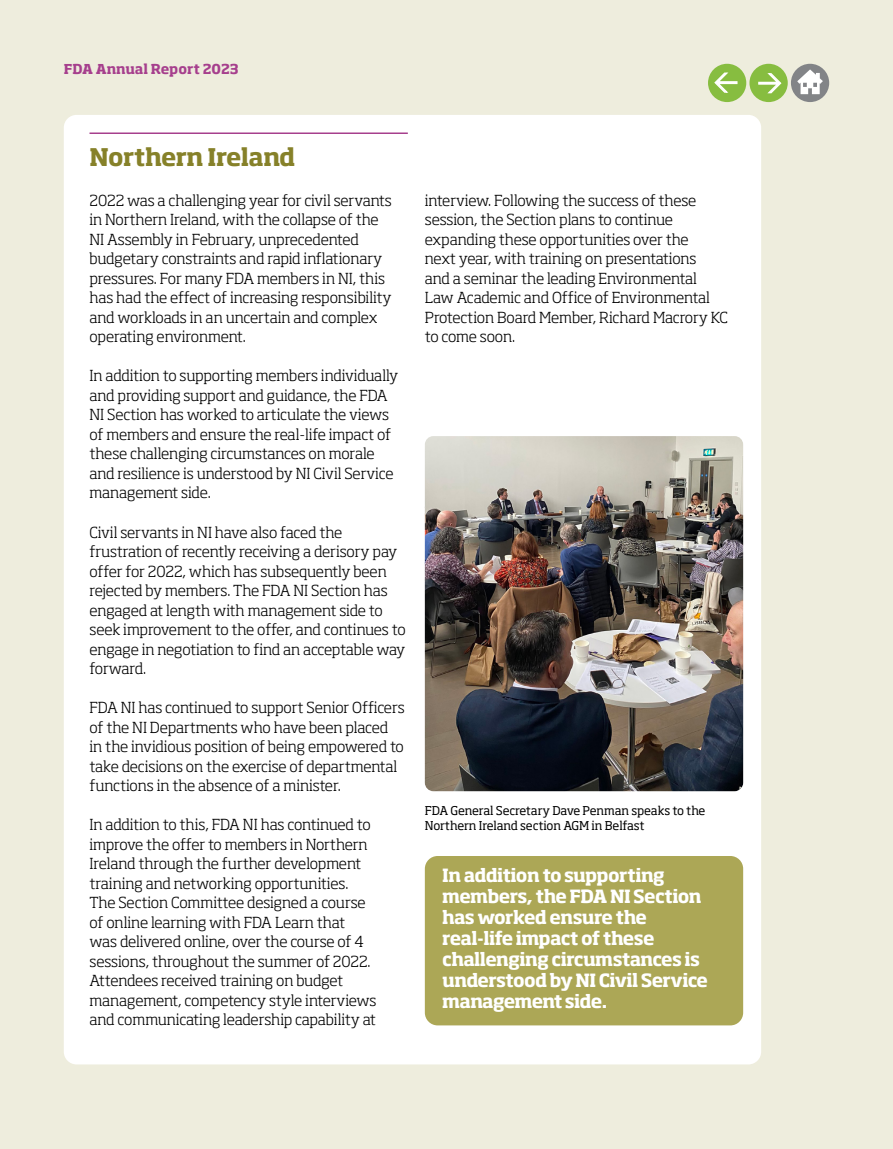
<style>
.page{position:relative;width:893px;height:1149px;background:#fff}
.page>*{position:absolute;margin:0;border:0;box-sizing:border-box;transform-origin:0 0}
.header_23{font:700 24px "Soho Std";letter-spacing:-.02em;color:#868129}
.t1{font:700 18px/21px "Soho Std";letter-spacing:-.035em;color:#fff}
.t2{font:300 15px/19.5px "Soho Std";letter-spacing:-.01em;color:#000}
.t3{font:700 13.5px "Soho Std";color:#a63f8d}
.t4{font:12px/15px "Soho Std";letter-spacing:-.01em;color:#000}
</style>
<div class="page">
<div style="left:0;top:0;width:893px;height:1148px;background:#eeeddd"></div>
<div style="left:64px;top:115px;width:697px;height:949px;background:#fff;border-radius:13px"></div>
<img style="left:425px;top:436px;width:318px;height:355px">
<div style="left:425px;top:855px;width:318px;height:170px;background:#aca756;border-radius:13px"></div>
<hr style="left:90px;top:132px;width:318px;height:2px;background:#a63f8d">
<div style="left:749px;top:64px;width:39px;height:38px;background:#87bd40;border-radius:50%"></div>
<svg style="left:758px;top:73px;width:24px;height:21px"></svg>
<div style="left:708px;top:64px;width:38px;height:38px;background:#87bd40;border-radius:50%"></div>
<svg style="left:714px;top:72px;width:24px;height:21px"></svg>
<div style="left:791px;top:64px;width:38px;height:38px;background:#828487;border-radius:50%"></div>
<svg style="left:797px;top:69px;width:26px;height:25px"></svg>
<p class="t3" style="left:64px;top:61px;width:176px">FDA Annual Report 2023</p>
<p class="header_23" style="left:90px;top:141px;width:207px">Northern Ireland</p>
<p class="t2" style="left:90px;top:190px;width:304px">2022 was a challenging year for civil servants in Northern Ireland, with the collapse of the NI Assembly in February, unprecedented budgetary constraints and rapid inflationary pressures. For many FDA members in NI, this has had the effect of increasing responsibility and workloads in an uncertain and complex operating environment.</p>
<p class="t2" style="left:90px;top:366px;width:310px">In addition to supporting members individually and providing support and guidance, the FDA NI Section has worked to articulate the views of members and ensure the real-life impact of these challenging circumstances on morale and resilience is understood by NI Civil Service management side.</p>
<p class="t2" style="left:90px;top:522px;width:318px">Civil servants in NI have also faced the frustration of recently receiving a derisory pay offer for 2022, which has subsequently been rejected by members. The FDA NI Section has engaged at length with management side to seek improvement to the offer, and continues to engage in negotiation to find an acceptable way forward.</p>
<p class="t2" style="left:90px;top:697px;width:317px">FDA NI has continued to support Senior Officers of the NI Departments who have been placed in the invidious position of being empowered to take decisions on the exercise of departmental functions in the absence of a minister.</p>
<p class="t2" style="left:90px;top:814px;width:288px">In addition to this, FDA NI has continued to improve the offer to members in Northern Ireland through the further development training and networking opportunities.<br>The Section Committee designed a course of online learning with FDA Learn that was delivered online, over the course of 4 sessions, throughout the summer of 2022.<br>Attendees received training on budget management, competency style interviews and communicating leadership capability at</p>
<p class="t2" style="left:425px;top:190px;width:305px">interview. Following the success of these session, the Section plans to continue expanding these opportunities over the<br>next year, with training on presentations<br>and a seminar the leading Environmental Law Academic and Office of Environmental Protection Board Member, Richard Macrory KC to come soon.</p>
<p class="t4" style="left:425px;top:802px;width:282px">FDA General Secretary Dave Penman speaks to the<br>Northern Ireland section AGM in Belfast</p>
<p class="t1" style="left:442px;top:863px;width:267px">In addition to supporting members, the FDA NI Section has worked ensure the real-life impact of these challenging circumstances is understood by NI Civil Service management side.</p>
</div>
